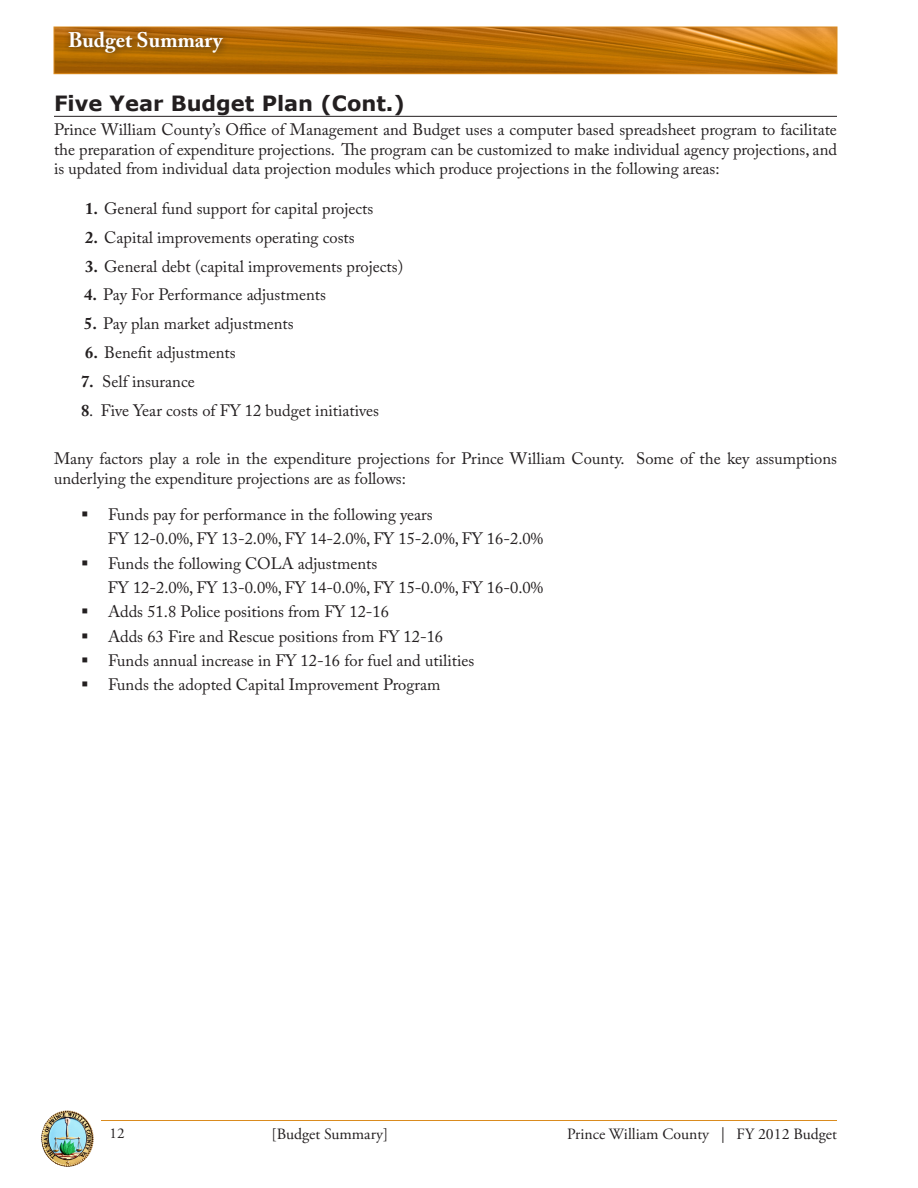
<style>
.page{position:relative;width:918px;height:1188px;background:#fff}
.page>*{position:absolute;margin:0;border:0;box-sizing:border-box;transform-origin:0 0}
.Heading_1{font:700 21px "Verdana";color:#231f20}
.t1{font:700 21px "Adobe Caslon Pro";color:#fff}
.t2{font:16.5px/19.8px "Adobe Caslon Pro";color:#231f20;text-align:justify}
.t3{font:15.75px "Adobe Garamond Pro";color:#231f20}
.t4{font:15px "Adobe Garamond Pro";color:#231f20}
.s1{font-weight:700}
</style>
<div class="page">
<hr style="left:101px;top:1120px;width:736px;height:1px;background:#da8b1e">
<img style="left:41px;top:1110px;width:53px;height:57px">
<img style="left:56px;top:29px;width:779px;height:43px">
<div style="left:54px;top:27px;width:783px;height:47px;border:1px solid #da8b1e"></div>
<div style="left:62px;top:24px;width:168px;height:37px;background:#231f20;opacity:.75"></div>
<hr style="left:54px;top:116px;width:783px;height:1px;background:#231f20">
<p class="t1" style="left:68px;top:27px;width:156px">Budget Summary</p>
<p class="Heading_1" style="left:54px;top:90px;width:352px">Five Year Budget Plan (Cont.)</p>
<p class="t2" style="left:54px;top:119px;width:785px">Prince William County’s Office of Management and Budget uses a computer based spreadsheet program to facilitate the preparation of expenditure projections. The program can be customized to make individual agency projections, and is updated from individual data projection modules which produce projections in the following areas:</p>
<p class="t2" style="left:85px;top:198px;width:290px"><span class="s1">1.</span> General fund support for capital projects</p>
<p class="t2" style="left:85px;top:227px;width:271px"><span class="s1">2.</span> Capital improvements operating costs</p>
<p class="t2" style="left:85px;top:256px;width:319px"><span class="s1">3.</span> General debt (capital improvements projects)</p>
<p class="t2" style="left:84px;top:285px;width:243px"><span class="s1">4.</span> Pay For Performance adjustments</p>
<p class="t2" style="left:84px;top:314px;width:211px"><span class="s1">5.</span> Pay plan market adjustments</p>
<p class="t2" style="left:85px;top:342px;width:152px"><span class="s1">6.</span> Benefit adjustments</p>
<p class="t2" style="left:81px;top:371px;width:115px"><span class="s1">7.</span> Self insurance</p>
<p class="t2" style="left:81px;top:400px;width:300px"><span class="s1">8</span>. Five Year costs of FY 12 budget initiatives</p>
<p class="t2" style="left:54px;top:449px;width:785px">Many factors play a role in the expenditure projections for Prince William County. Some of the key assumptions underlying the expenditure projections are as follows:</p>
<p class="t2" style="left:81px;top:504px;width:353px">▪ Funds pay for performance in the following years</p>
<p class="t2" style="left:108px;top:529px;width:437px">FY 12-0.0%, FY 13-2.0%, FY 14-2.0%, FY 15-2.0%, FY 16-2.0%</p>
<p class="t2" style="left:81px;top:553px;width:298px">▪ Funds the following COLA adjustments</p>
<p class="t2" style="left:108px;top:577px;width:437px">FY 12-2.0%, FY 13-0.0%, FY 14-0.0%, FY 15-0.0%, FY 16-0.0%</p>
<p class="t2" style="left:81px;top:602px;width:310px">▪ Adds 51.8 Police positions from FY 12-16</p>
<p class="t2" style="left:81px;top:626px;width:364px">▪ Adds 63 Fire and Rescue positions from FY 12-16</p>
<p class="t2" style="left:81px;top:650px;width:395px">▪ Funds annual increase in FY 12-16 for fuel and utilities</p>
<p class="t2" style="left:81px;top:675px;width:361px">▪ Funds the adopted Capital Improvement Program</p>
<p class="t4" style="left:110px;top:1124px;width:16px">12</p>
<p class="t3" style="left:272px;top:1124px;width:118px">[Budget Summary]</p>
<p class="t3" style="left:567px;top:1124px;width:271px">Prince William County | FY 2012 Budget</p>
</div>
